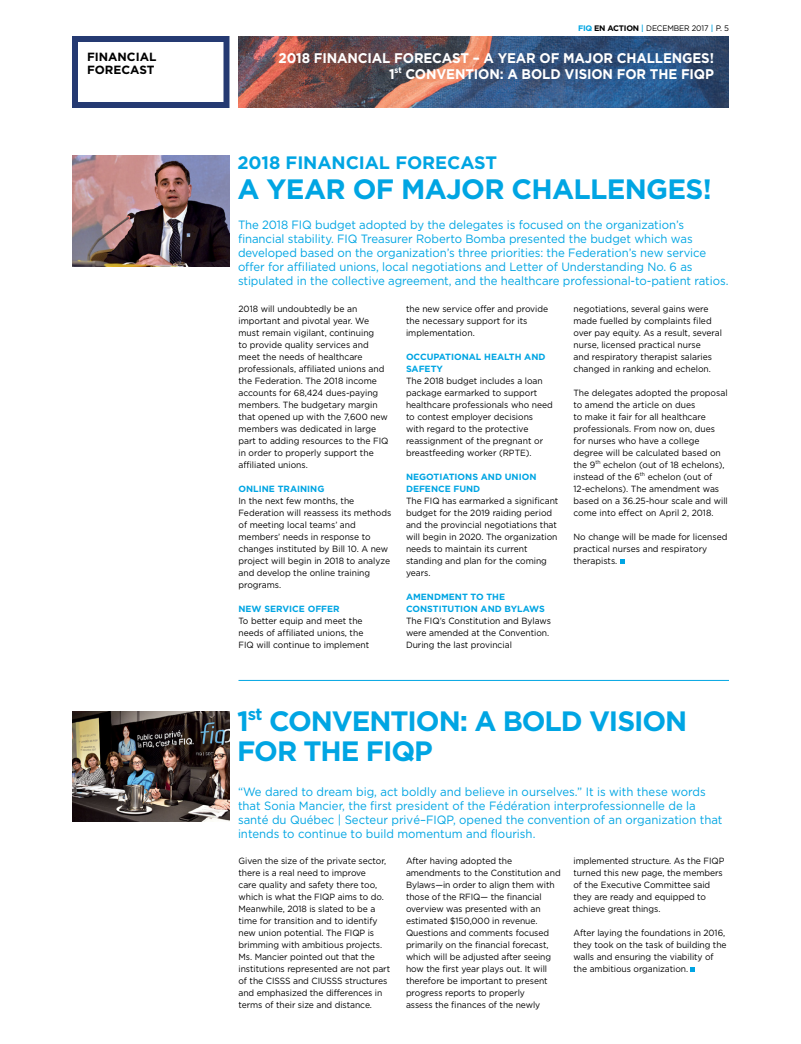
<style>
.page{position:relative;width:801px;height:1044px;background:#fff}
.page>*{position:absolute;margin:0;border:0;box-sizing:border-box;transform-origin:0 0}
.t1{font:700 28px/30px "Gotham";letter-spacing:-.03em;color:#00a5e3}
.t2{font:700 18px "Gotham";letter-spacing:-.005em;color:#00a5e3}
.t3{font:700 14px/16px "Gotham";letter-spacing:-.01em;color:#fff;text-align:right;scale:.95 1}
.t4{font:12px/14px "Gotham";letter-spacing:-.005em;color:#00a5e3;scale:.95 1}
.t5{font:700 11.9px/13.6px "Gotham";letter-spacing:.22em;color:#000}
.t6{font:9px/12px "Gotham";color:#000;scale:.95 1}
.t7{font:700 9px/12px "Gotham";letter-spacing:.17em;color:#00a5e3}
.t8{font:8px "Gotham";letter-spacing:-.015em;color:#000;scale:.95 1}
.s1{font-weight:700;color:#00a5e3}
.s2{font-weight:700}
.s3{font-weight:500;color:#00a5e3}
</style>
<div class="page">
<img style="left:238px;top:36px;width:491px;height:72px">
<div style="left:72px;top:36px;width:158px;height:72px;border:6px solid #253a72"></div>
<svg style="left:620px;top:560px;width:4px;height:4px"></svg>
<hr style="left:239px;top:680px;width:490px;height:1px;background:#00a5e3">
<svg style="left:691px;top:968px;width:4px;height:4px"></svg>
<img style="left:72px;top:156px;width:158px;height:111px">
<img style="left:72px;top:711px;width:158px;height:111px">
<h3 class="t5" style="left:87px;top:50px;width:71px">FINANCIAL<br>FORECAST</h3>
<p class="t8" style="left:578px;top:23px;width:160px"><span class="s1">FIQ</span> <span class="s2">EN ACTION</span> <span class="s3">|</span> DEcem ber 2017 <span class="s3">|</span> p. 5</p>
<h3 class="t3" style="left:279px;top:49px;width:460px">2018 FINANCIAL FORECAST – A YEAR OF MAJOR CHALLENGES!<br>1<sup>ST</sup> CONVENTION: A BOLD VISION FOR TH E FIQP</h3>
<h2 class="t2" style="left:238px;top:152px;width:257px">2018 FINANCIAL FORECAST</h2>
<h1 class="t1" style="left:238px;top:173px;width:476px">A YEAR OF MAJOR CHALLENGES!</h1>
<p class="t4" style="left:238px;top:218px;width:518px">The 2018 FI Q budget adopted by the delegates is focused on the organization’s financial stability. FI Q Treasurer Roberto Bomba presented the budget which was developed based on the organization’s three priorities: the Federation’s new service offer for affiliated unions, local negotiations and Letter of Understanding No. 6 as stipulated in the collective agreement, and the healthcare professional-to-patient ratios.</p>
<p class="t6" style="left:238px;top:303px;width:159px">2018 will undoubtedly be an important and pivotal year. We must remain vigilant, continuing<br>to provide quality services and meet the needs of healthcare professionals, affiliated unions and the Federation. The 2018 income accounts for 68,424 dues-paying members. The budgetary margin that opened up with the 7,600 new members was dedicated in large part to adding resources to the FI Q in order to properly support the affiliated unions.</p>
<p class="t7" style="left:238px;top:483px;width:65px">ON LINE TRAININ</p>
<p class="t7" style="left:317px;top:483px;width:9px">G</p>
<p class="t6" style="left:238px;top:495px;width:162px">I n the next few months, the<br>Federation will reassess its methods of meeting local teams’ and members’ needs in response to changes instituted by Bill 10. A new project will begin in 2018 to analyze and develop the online training programs.</p>
<p class="t7" style="left:238px;top:603px;width:100px">NEW SERVICE OFFER</p>
<p class="t6" style="left:238px;top:615px;width:139px">To better equip and meet the needs of affiliated unions, the<br>FI Q will continue to implement</p>
<p class="t6" style="left:406px;top:303px;width:151px">the new service offer and provide the necessary support for its implementation.</p>
<p class="t7" style="left:406px;top:351px;width:133px">OCCUPATI ONAL HEALTH AND<br>SAFETY</p>
<p class="t6" style="left:406px;top:375px;width:156px">The 2018 budget includes a loan package earmarked to support healthcare professionals who need to contest employer decisions with regard to the protective reassignment of the pregnant or breastfeeding worker (RPTE).</p>
<p class="t7" style="left:406px;top:471px;width:105px">NEGOTIATIONS AND UNI</p>
<p class="t7" style="left:522px;top:471px;width:15px">ON</p>
<p class="t7" style="left:406px;top:483px;width:68px">DEFENCE FUND</p>
<p class="t6" style="left:406px;top:495px;width:162px">The FI Q has earmarked a significant budget for the 2019 raiding period and the provincial negotiations that will begin in 2020. The organization needs to maintain its current standing and plan for the coming years.</p>
<p class="t7" style="left:406px;top:591px;width:29px">AMENDM</p>
<p class="t7" style="left:406px;top:591px;width:140px;text-align:center">ENT TO THE<br>CONSTITUTI ON AND BYLAWS</p>
<p class="t6" style="left:406px;top:615px;width:154px">The FI Q’s Constitution and Bylaws were amended at the Convention.<br>During the last provincial</p>
<p class="t6" style="left:574px;top:303px;width:158px">negotiations, several gains were made fuelled by complaints filed over pay equity. As a result, several nurse, licensed practical nurse<br>and respiratory therapist salaries changed in ranking and echelon.</p>
<p class="t6" style="left:573px;top:387px;width:164px">The delegates adopted the proposal to amend the article on dues<br>to make it fair for all healthcare professionals. From now on, dues for nurses who have a college degree will be calculated based on the 9<sup>th</sup> echelon (out of 18 echelons), instead of the 6<sup>th</sup> echelon (out of<br>12-echelons). The amendment was based on a 36.25-hour scale and will come into effect on April 2, 2018.</p>
<p class="t6" style="left:573px;top:531px;width:164px">No change will be made for licensed practical nurses and respiratory therapists.</p>
<h1 class="t1" style="left:237px;top:705px;width:447px">1<sup>ST</sup> CONVENTION: A BOLD VISION<br>FOR TH E FIQP</h1>
<p class="t4" style="left:238px;top:785px;width:512px">“We dared to dream big, act boldly and believe in ourselves.” It is with these words that Sonia Mancier, the first president of the Fédération interprofessionnelle de la santé du Québec | Secteur privé–FI QP, opened the convention of an organization that intends to continue to build momentum and flourish.</p>
<p class="t6" style="left:238px;top:855px;width:161px">Given the size of the private sector, there is a real need to improve<br>care quality and safety there too, which is what the FI QP aims to do.<br>Meanwhile, 2018 is slated to be a time for transition and to identify new union potential. The FI QP is brimming with ambitious projects.<br>Ms. Mancier pointed out that the institutions represented are not part of the CISSS</p>
<p class="t6" style="left:293px;top:975px;width:42px">and CI USSS</p>
<p class="t6" style="left:238px;top:975px;width:158px;text-indent:107px">structures and emphasized the differences in terms of their size and distance.</p>
<p class="t6" style="left:406px;top:855px;width:164px">After having adopted the amendments to the Constitution and<br>Bylaws—in order to align them with those of the RFI Q— the financial overview was presented with an estimated $150,000 in revenue.<br>Questions and comments focused primarily on the financial forecast, which will be adjusted after seeing how the first year plays out. It will therefore be important to present progress reports to properly<br>assess the finances of the newly</p>
<p class="t6" style="left:574px;top:855px;width:160px">implemented structure. As the FI QP turned this new page, the members of the Executive Committee said they are ready and equipped to achieve great things.</p>
<p class="t6" style="left:574px;top:927px;width:163px">After laying the foundations in 2016, they took on the task of building the walls and ensuring the viability of the ambitious organization.</p>
</div>
